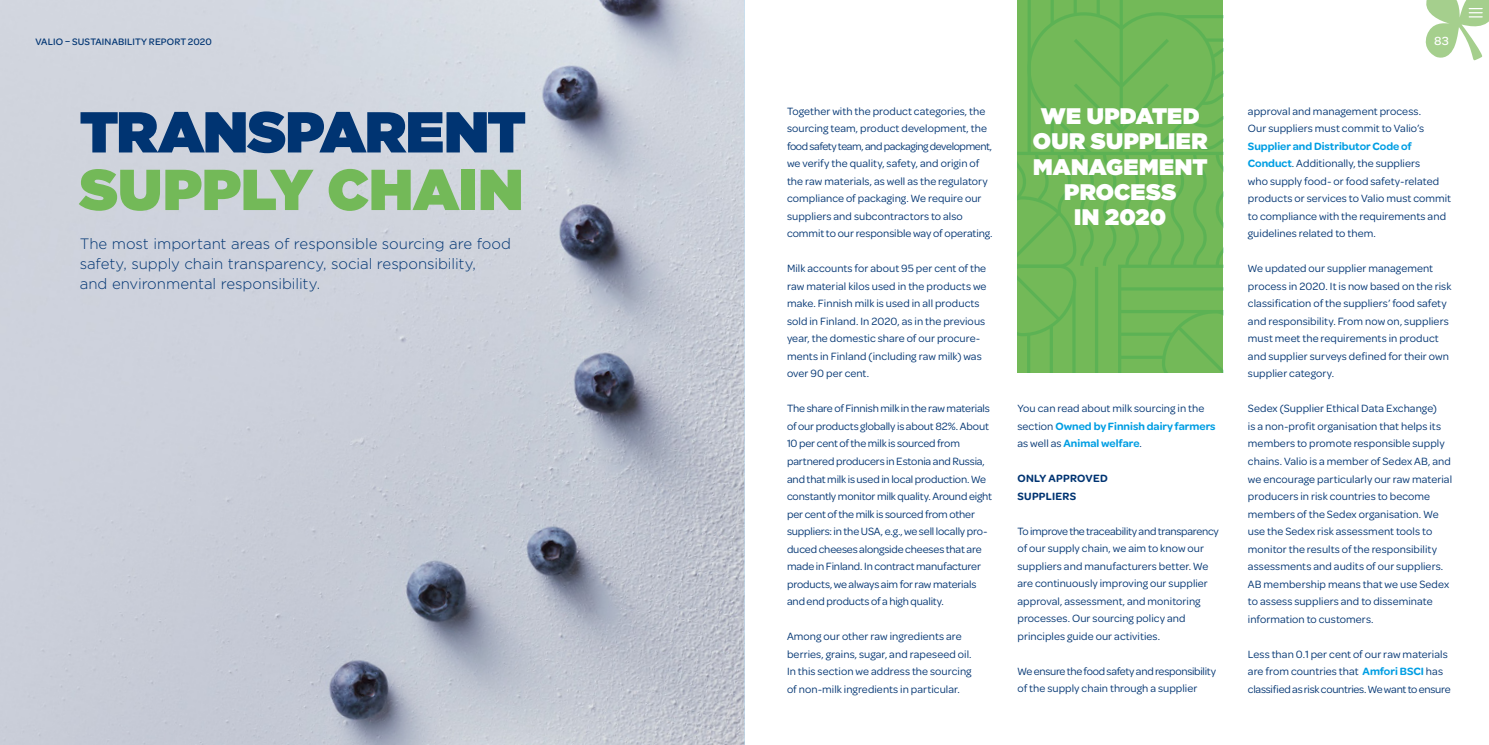
<style>
.page{position:relative;width:1489px;height:745px;background:#fff}
.page>*{position:absolute;margin:0;border:0;box-sizing:border-box;transform-origin:0 0}
.nostoteksti{font:900 57.5px/57.5px "Gotham";color:#003472}
.nostoteksti-2{font:900 22.5px/25px "Gotham";letter-spacing:.01em;color:#fff;text-align:center}
.nostoteksti-3{font:300 15px/20px "Gotham";letter-spacing:-.005em;color:#003472}
.t1{font:500 12.5px "Omnes Valio";color:#fff}
.t2{font:11.25px/17.5px "Omnes Valio";letter-spacing:.005em;color:#003472}
.t3{font:11.25px/17.5px "Omnes Valio";letter-spacing:-.015em;color:#003472}
.t4{font:600 11.25px "Omnes Valio";color:#009ee3}
.t5{font:600 11.25px "Omnes Valio";letter-spacing:.025em;color:#003472}
.t6{font:500 10px "Omnes Valio";letter-spacing:.01em;color:#003472}
.s1{color:#73b958}
.s2{font-weight:600;color:#009ee3}
.s3{font-weight:400;color:#003472}
</style>
<div class="page">
<hr style="left:744px;top:0;width:1px;height:744px;background:#003472">
<img style="left:0;top:0;width:744px;height:744px">
<svg style="left:1017px;top:0;width:206px;height:372px;background:#6fb757"></svg>
<hr style="left:1017px;top:152px;width:205px;height:3px;background:#009848">
<svg style="left:1425px;top:0;width:63px;height:61px"></svg>
<p class="t6" style="left:35px;top:35px;width:178px">VALIO – SUSTAINABILITY REPORT 2020</p>
<p class="t1" style="left:1434px;top:32px;width:16px">83</p>
<p class="nostoteksti" style="left:80px;top:102px;width:447px">TRANSPARENT<br><span class="s1">SUPPLY CHAIN</span></p>
<p class="nostoteksti-3" style="left:80px;top:233px;width:433px">The most important areas of responsible sourcing are food safety, supply chain transparency, social responsibility,</p>
<p class="nostoteksti-3" style="left:80px;top:273px;width:242px">and environmental responsibility.</p>
<p class="t2" style="left:787px;top:101px;width:207px">Together with the product categories, the sourcing team, product development, the food safety team, and packaging development, we verify the quality, safety, and origin of the raw materials, as well as the regulatory compliance of packaging. We require our suppliers and subcontractors to also</p>
<p class="t2" style="left:787px;top:224px;width:207px">commit to our responsible way of operating.</p>
<p class="t2" style="left:787px;top:259px;width:201px">Milk accounts for about 95 per cent of the raw material kilos used in the products we make. Finnish milk is used in all products sold in Finland. In 2020, as in the previous year, the domestic share of our procure&shy;ments in Finland (including raw milk) was over 90 per cent.</p>
<p class="t3" style="left:787px;top:399px;width:206px">The share of Finnish milk in the raw materials of our products globally is about 82%. About 10 per cent of the milk is sourced from partnered producers in Estonia and Russia, and that milk is used in local production. We constantly monitor milk quality. Around eight per cent of the milk is sourced from other suppliers: in the USA, e.g., we sell locally pro&shy;duced cheeses alongside cheeses that are made in Finland. In contract manufacturer products, we always aim for raw materials and end products of a high quality.</p>
<p class="t2" style="left:787px;top:626px;width:186px">Among our other raw ingredients are berries, grains, sugar, and rapeseed oil.<br>In this section we address the sourcing of non-milk ingredients in particular.</p>
<p class="nostoteksti-2" style="left:1032px;top:103px;width:176px">WE UPDATED<br>OUR SUPPLIER<br>MANAGEMENT<br>PROCESS</p>
<p class="nostoteksti-2" style="left:1074px;top:203px;width:93px">IN 2020</p>
<p class="t2" style="left:1017px;top:398px;width:200px">You can read about milk sourcing in the section <span class="s2">Owned by Finnish dairy farmers</span></p>
<p class="t4" style="left:1017px;top:435px;width:126px"><span class="s3">as well as</span> Animal welfare<span class="s3">.</span></p>
<p class="t5" style="left:1017px;top:470px;width:92px">ONLY APPROVED</p>
<p class="t5" style="left:1017px;top:488px;width:60px">SUPPLIERS</p>
<p class="t2" style="left:1017px;top:521px;width:203px">To improve the traceability and transparency of our supply chain, we aim to know our suppliers and manufacturers better. We are continuously improving our supplier approval, assessment, and monitoring processes. Our sourcing policy and principles guide our activities.</p>
<p class="t3" style="left:1017px;top:661px;width:200px">We ensure the food safety and responsibility of the supply chain through a supplier</p>
<p class="t2" style="left:1247px;top:101px;width:178px">approval and management process.<br>Our suppliers must commit to Valio’s<br><span class="s2">Supplier and Distributor Code of</span></p>
<p class="t2" style="left:1247px;top:154px;width:205px"><span class="s2">Conduct</span>. Additionally, the suppliers<br>who supply food- or food safety-related products or services to Valio must commit to compliance with the requirements and guidelines related to them.</p>
<p class="t2" style="left:1247px;top:259px;width:205px">We updated our supplier management process in 2020. It is now based on the risk classification of the suppliers’ food safety and responsibility. From now on, suppliers must meet the requirements in product and supplier surveys defined for their own supplier category.</p>
<p class="t2" style="left:1247px;top:399px;width:206px">Sedex (Supplier Ethical Data Exchange)<br>is a non-profit organisation that helps its members to promote responsible supply chains. Valio is a member of Sedex AB, and we encourage particularly our raw material producers in risk countries to become members of the Sedex organisation. We use the Sedex risk assessment tools to monitor the results of the responsibility assessments and audits of our suppliers.<br>AB membership means that we use Sedex to assess suppliers and to disseminate information to customers.</p>
<p class="t2" style="left:1247px;top:644px;width:204px">Less than 0.1 per cent of our raw materials are from countries that <span class="s2">Amfori BSCI</span> has classified as risk countries. We want to ensure</p>
</div>
